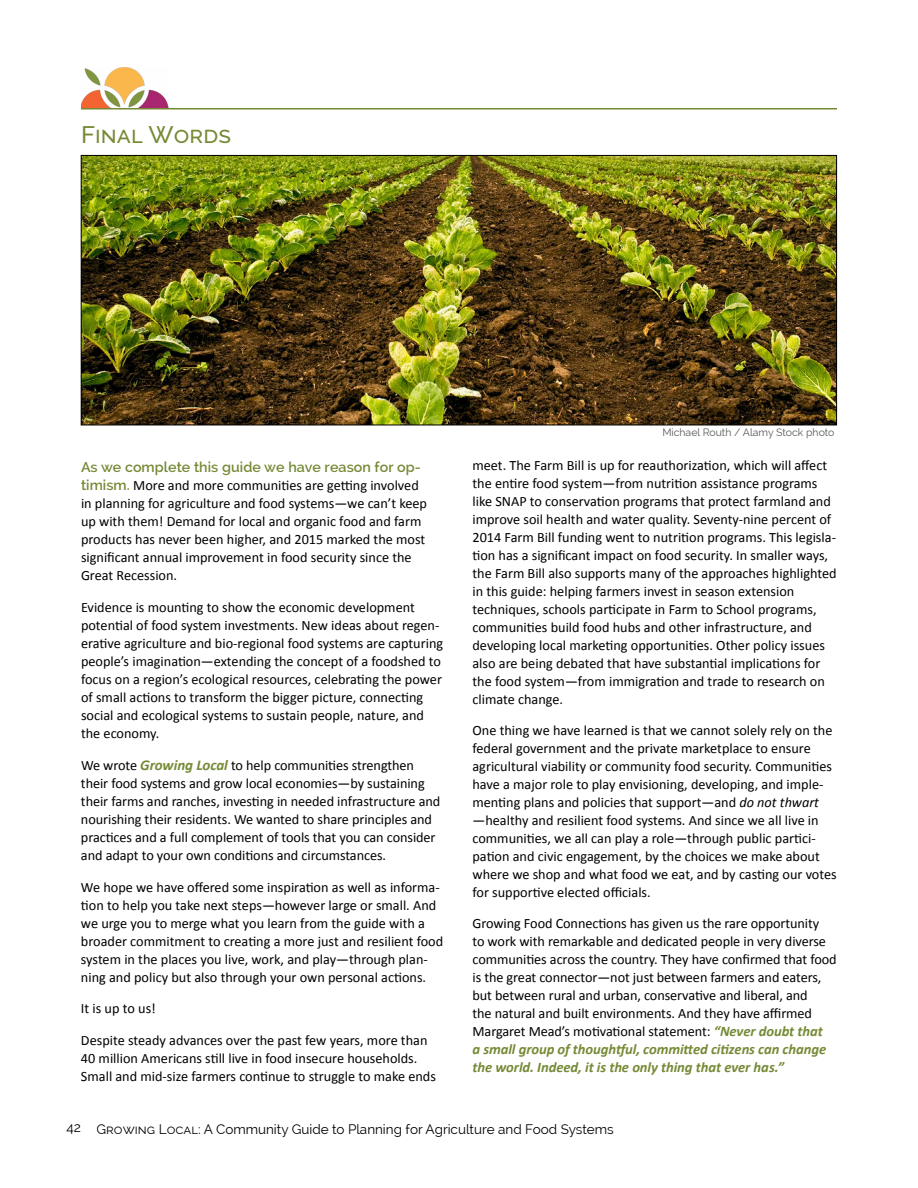
<style>
.page{position:relative;width:918px;height:1188px;background:#fff}
.page>*{position:absolute;margin:0;border:0;box-sizing:border-box;transform-origin:0 0}
.t1{font:500 24px "Raleway";letter-spacing:.005em;color:#758a35}
.t2{font:italic 700 14.7px/18px "Calibri";letter-spacing:-.005em;color:#758a35}
.t3{font:14.25px/18px "Calibri";color:#000}
.t4{font:600 14.25px "Raleway";letter-spacing:.005em;color:#758a35}
.t5{font:13.5px "Raleway";color:#000}
.t6{font:10.5px "Raleway";color:#58595b}
.s1{font-family:"Raleway";font-weight:600;color:#758a35}
.s2{font-weight:700;font-style:italic;font-size:15px;color:#758a35}
.s3{font-style:italic}
.s4{font-weight:700;font-style:italic;font-size:14.7px;color:#758a35}
</style>
<div class="page">
<img style="left:81px;top:68px;width:87px;height:40px">
<hr style="left:81px;top:108px;width:756px;height:2px;background:#758a35">
<img style="left:83px;top:157px;width:752px;height:266px">
<div style="left:81px;top:155px;width:756px;height:270px;border:1px solid #000"></div>
<h1 class="t1" style="left:81px;top:121px;width:152px">Final Words</h1>
<p class="t4" style="left:81px;top:459px;width:341px">As we complete this guide we have reason for op-</p>
<p class="t3" style="left:81px;top:476px;width:348px"><span class="s1">timism.</span> More and more communities are getting involved in planning for agriculture and food systems—we can’t keep up with them! Demand for local and organic food and farm products has never been higher, and 2015 marked the most significant annual improvement in food security since the Great Recession.</p>
<p class="t3" style="left:81px;top:598px;width:364px">Evidence is mounting to show the economic development potential of food system investments. New ideas about regen&shy;erative agriculture and bio-regional food systems are capturing people’s imagination—extending the concept of a foodshed to focus on a region’s ecological resources, celebrating the power of small actions to transform the bigger picture, connecting social and ecological systems to sustain people, nature, and the economy.</p>
<p class="t3" style="left:81px;top:756px;width:361px">We wrote <span class="s2">Growing Local</span> to help communities strengthen their food systems and grow local economies—by sustaining their farms and ranches, investing in needed infrastructure and nourishing their residents. We wanted to share principles and practices and a full complement of tools that you can consider and adapt to your own conditions and circumstances.</p>
<p class="t3" style="left:81px;top:878px;width:364px">We hope we have offered some inspiration as well as informa&shy;tion to help you take next steps—however large or small. And we urge you to merge what you learn from the guide with a broader commitment to creating a more just and resilient food system in the places you live, work, and play—through plan&shy;ning and policy but also through your own personal actions.</p>
<p class="t3" style="left:81px;top:999px;width:76px">It is up to us!</p>
<p class="t3" style="left:81px;top:1031px;width:357px">Despite steady advances over the past few years, more than<br>40 million Americans still live in food insecure households.<br>Small and mid-size farmers continue to struggle to make ends</p>
<p class="t6" style="left:662px;top:426px;width:174px">Michael Routh / Alamy Stock photo</p>
<p class="t3" style="left:472px;top:456px;width:366px">meet. The Farm Bill is up for reauthorization, which will affect the entire food system—from nutrition assistance programs like SNAP to conservation programs that protect farmland and improve soil health and water quality. Seventy-nine percent of 2014 Farm Bill funding went to nutrition programs. This legisla&shy;tion has a significant impact on food security. In smaller ways, the Farm Bill also supports many of the approaches highlighted in this guide: helping farmers invest in season extension techniques, schools participate in Farm to School programs, communities build food hubs and other infrastructure, and developing local marketing opportunities. Other policy issues also are being debated that have substantial implications for the food system—from immigration and trade to research on climate change.</p>
<p class="t3" style="left:472px;top:720px;width:366px">One thing we have learned is that we cannot solely rely on the federal government and the private marketplace to ensure agricultural viability or community food security. Communities have a major role to play envisioning, developing, and imple&shy;menting plans and policies that support—and <span class="s3">do not thwart </span>—healthy and resilient food systems. And since we all live in communities, we all can play a role—through public partici&shy;pation and civic engagement, by the choices we make about where we shop and what food we eat, and by casting our votes for supportive elected officials.</p>
<p class="t3" style="left:472px;top:913px;width:366px">Growing Food Connections has given us the rare opportunity<br>to work with remarkable and dedicated people in very diverse communities across the country. They have confirmed that food is the great connector—not just between farmers and eaters, but between rural and urban, conservative and liberal, and<br>the natural and built environments. And they have affirmed Margaret Mead’s motivational statement: <span class="s4">“Never doubt that</span></p>
<p class="t2" style="left:472px;top:1039px;width:355px">a small group of thoughtful, committed citizens can change the world. Indeed, it is the only thing that ever has.”</p>
<p class="t5" style="left:66px;top:1121px;width:549px">42 Growing Local: A Community Guide to Planning for Agriculture and Food Systems</p>
</div>
